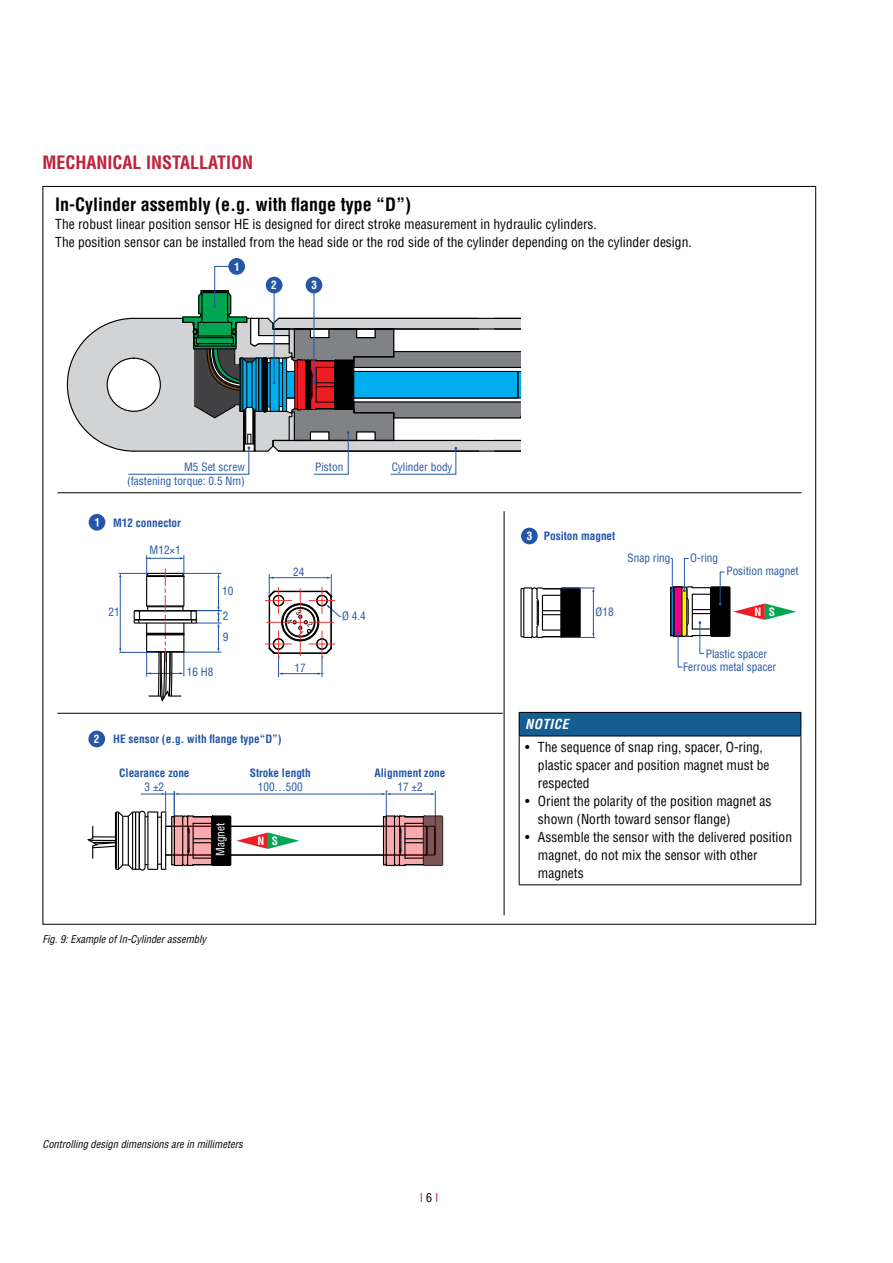
<style>
.page{position:relative;width:893px;height:1263px;background:#fff}
.page>*{position:absolute;margin:0;border:0;box-sizing:border-box;transform-origin:0 0}
.t1{font:700 condensed 18px "Helvetica LT Std";color:#000}
.t2{font:700 condensed 18px "Helvetica LT Std";color:#be213b}
.t3{font:condensed 13.5px/18px "Helvetica LT Std";color:#000}
.t4{font:italic 700 condensed 13.5px "Helvetica LT Std";letter-spacing:.03em;color:#fff}
.t5{font:condensed 12px "Helvetica LT Std";color:#be213b}
.t6{font:700 condensed 11.25px "Helvetica LT Pro";color:#2455a6}
.t7{font:condensed 11.25px "Helvetica LT Pro";color:#2455a6}
.t8{font:condensed 11.25px "Helvetica LT Std";color:#2455a6}
.t9{font:condensed 11.25px/24.8px "Helvetica LT Std";color:#2255a6}
.t10{font:condensed 11.25px "Helvetica LT Pro";color:#fff}
.t11{font:700 condensed 11.25px "Helvetica LT Std";color:#fff}
.t12{font:700 condensed 11.25px "Helvetica LT Pro";color:#fff}
.t13{font:italic condensed 10.5px "Helvetica LT Std";color:#000}
.s1{font-family:"Helvetica LT Std";color:#fff}
.s2{color:#000}
</style>
<div class="page">
<svg style="left:66px;top:266px;width:454px;height:209px"></svg>
<div style="left:228px;top:258px;width:17px;height:17px;background:#2455a6;border-radius:50%"></div>
<div style="left:266px;top:277px;width:16px;height:16px;background:#2455a6;border-radius:50%"></div>
<div style="left:306px;top:277px;width:16px;height:16px;background:#2455a6;border-radius:50%"></div>
<div style="left:89px;top:514px;width:16px;height:17px;background:#2455a6;border-radius:50%"></div>
<svg style="left:95px;top:518px;width:3px;height:8px"></svg>
<svg style="left:119px;top:555px;width:103px;height:147px"></svg>
<hr style="left:166px;top:854px;width:261px;height:1px;background:#000">
<hr style="left:166px;top:826px;width:261px;height:1px;background:#000">
<hr style="left:165px;top:791px;width:1px;height:36px;background:#2455a6">
<hr style="left:174px;top:791px;width:1px;height:36px;background:#2455a6">
<hr style="left:178px;top:794px;width:205px;height:1px;background:#2455a6">
<hr style="left:390px;top:794px;width:42px;height:1px;background:#2455a6">
<svg style="left:141px;top:793px;width:37px;height:2px"></svg>
<hr style="left:386px;top:791px;width:1px;height:36px;background:#2455a6">
<hr style="left:435px;top:791px;width:1px;height:38px;background:#2455a6">
<svg style="left:382px;top:791px;width:8px;height:4px"></svg>
<div style="left:88px;top:731px;width:17px;height:16px;background:#2455a6;border-radius:50%"></div>
<svg style="left:87px;top:810px;width:212px;height:61px"></svg>
<svg style="left:383px;top:815px;width:58px;height:51px;background:#a26d70"></svg>
<div style="left:423px;top:815px;width:20px;height:51px;border:1px solid #000"></div>
<div style="left:560px;top:587px;width:21px;height:51px;background:#414141;border:1px solid #000"></div>
<hr style="left:520px;top:589px;width:2px;height:48px;background:#000">
<svg style="left:521px;top:587px;width:59px;height:51px"></svg>
<hr style="left:593px;top:591px;width:1px;height:43px;background:#2455a6">
<hr style="left:562px;top:588px;width:33px;height:1px;background:#2455a6">
<hr style="left:562px;top:637px;width:33px;height:1px;background:#2455a6">
<div style="left:521px;top:528px;width:17px;height:16px;background:#2455a6;border-radius:50%"></div>
<div style="left:710px;top:586px;width:20px;height:51px;background:#000;border:1px solid #000"></div>
<svg style="left:719px;top:572px;width:6px;height:34px"></svg>
<svg style="left:670px;top:558px;width:42px;height:109px"></svg>
<svg style="left:733px;top:603px;width:63px;height:17px"></svg>
<hr style="left:57px;top:492px;width:744px;height:1px;background:#000">
<hr style="left:57px;top:713px;width:446px;height:1px;background:#000">
<hr style="left:504px;top:511px;width:1px;height:404px;background:#000">
<div style="left:519px;top:712px;width:282px;height:24px;background:#145d93"></div>
<hr style="left:519px;top:736px;width:1px;height:148px;background:#000">
<hr style="left:800px;top:736px;width:1px;height:148px;background:#000">
<hr style="left:519px;top:884px;width:282px;height:1px;background:#000">
<hr style="left:519px;top:712px;width:282px;height:1px;background:#000">
<svg style="left:519px;top:713px;width:1px;height:23px"></svg>
<svg style="left:800px;top:713px;width:1px;height:23px"></svg>
<hr style="left:519px;top:736px;width:282px;height:1px;background:#000">
<svg style="left:265px;top:575px;width:76px;height:102px"></svg>
<h1 class="t2" style="left:43px;top:151px;width:212px">MECHANICAL INSTALLATION</h1>
<h1 class="t1" style="left:55px;top:193px;width:357px">In-Cylinder assembly (e.g. with flange type “D”)</h1>
<p class="t3" style="left:55px;top:215px;width:638px">The robust linear position sensor HE is designed for direct stroke measurement in hydraulic cylinders.<br>The position sensor can be installed from the head side or the rod side of the cylinder depending on the cylinder design.</p>
<p class="t11" style="left:234px;top:259px;width:7px">1</p>
<p class="t11" style="left:271px;top:278px;width:7px">2</p>
<p class="t11" style="left:311px;top:278px;width:7px">3</p>
<p class="t8" style="left:184px;top:460px;width:62px">M5 Set screw</p>
<p class="t8" style="left:315px;top:460px;width:30px">Piston</p>
<p class="t8" style="left:392px;top:460px;width:62px">Cylinder body</p>
<p class="t8" style="left:127px;top:474px;width:119px">(fastening torque: 0.5 Nm)</p>
<p class="t6" style="left:113px;top:515px;width:69px">M12 connector</p>
<p class="t9" style="left:108px;top:599px;width:13px">21</p>
<p class="t9" style="left:150px;top:538px;width:33px">M12×1</p>
<p class="t9" style="left:222px;top:579px;width:13px">10<br>2</p>
<p class="t9" style="left:223px;top:624px;width:7px">9</p>
<p class="t9" style="left:187px;top:660px;width:28px">16 H8</p>
<p class="t9" style="left:293px;top:559px;width:13px">24</p>
<p class="t9" style="left:295px;top:655px;width:13px">17</p>
<p class="t6" style="left:94px;top:731px;width:189px"><span class="s1">2</span> HE sensor (e.g. with flange type“D”)</p>
<p class="t6" style="left:119px;top:766px;width:72px">Clearance zone</p>
<p class="t7" style="left:145px;top:780px;width:21px">3 ±2</p>
<p class="t10" style="left:213px;top:856px;width:35px;rotate:-90deg">Magnet</p>
<p class="t6" style="left:250px;top:766px;width:62px">Stroke length</p>
<p class="t7" style="left:258px;top:780px;width:46px">100…500</p>
<p class="t12" style="left:258px;top:833px;width:22px">N S</p>
<p class="t13" style="left:43px;top:932px;width:165px">Fig. 9: Example of In-Cylinder assembly</p>
<p class="t9" style="left:342px;top:604px;width:25px">Ø 4.4</p>
<p class="t6" style="left:375px;top:766px;width:72px">Alignment zone</p>
<p class="t7" style="left:397px;top:780px;width:27px">17 ±2</p>
<p class="t13" style="left:43px;top:1138px;width:202px">Controlling design dimensions are in millimeters</p>
<p class="t5" style="left:420px;top:1190px;width:20px">I <span class="s2">6</span> I</p>
<p class="t11" style="left:527px;top:529px;width:7px">3</p>
<p class="t6" style="left:544px;top:529px;width:73px">Positon magnet</p>
<p class="t7" style="left:596px;top:605px;width:20px">Ø18</p>
<p class="t7" style="left:628px;top:551px;width:44px">Snap ring</p>
<p class="t7" style="left:690px;top:551px;width:30px">O-ring</p>
<p class="t7" style="left:726px;top:564px;width:74px">Position magnet</p>
<p class="t12" style="left:754px;top:604px;width:22px">N S</p>
<p class="t7" style="left:706px;top:647px;width:63px">Plastic spacer</p>
<p class="t7" style="left:683px;top:660px;width:95px">Ferrous metal spacer</p>
<p class="t4" style="left:525px;top:716px;width:45px">NOTICE</p>
<p class="t3" style="left:538px;top:738px;width:233px;text-indent:-13px">• The sequence of snap ring, spacer, O-ring, plastic spacer and position magnet must be respected</p>
<p class="t3" style="left:538px;top:792px;width:235px;text-indent:-13px">• Orient the polarity of the position magnet as shown (North toward sensor flange)</p>
<p class="t3" style="left:538px;top:828px;width:256px;text-indent:-13px">• Assemble the sensor with the delivered position magnet, do not mix the sensor with other magnets</p>
</div>
